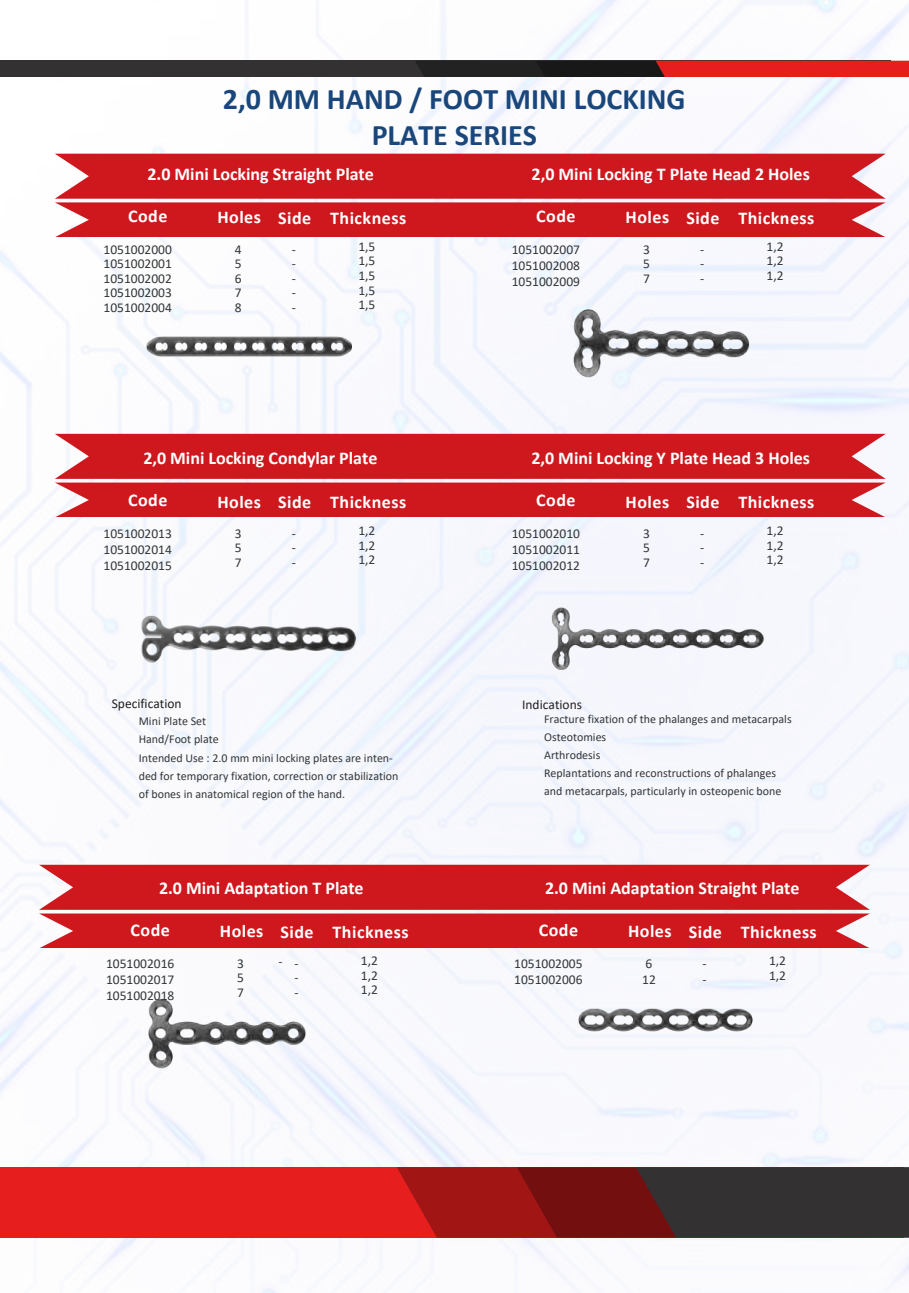
<style>
.page{position:relative;width:909px;height:1293px;background:#fff}
.page>*{position:absolute;margin:0;border:0;box-sizing:border-box;transform-origin:0 0}
.t1{font:700 30px/36px "Calibri";color:#1a477b;text-align:center}
.t2{font:700 18px "Calibri";color:#fff}
.t3{font:700 18px "Calibri";letter-spacing:.025em;color:#fff}
.t4{font:13.5px/14.7px "Calibri";color:#333738;text-align:justify}
.t5{font:13.5px "Calibri";color:#231f20}
.t6{font:12px/18px "Calibri";color:#333738}
</style>
<div class="page">
<img style="left:0;top:0;width:909px;height:1293px">
<div style="left:0;top:1167px;width:903px;height:70px;background:#e61e1e"></div>
<svg style="left:397px;top:1167px;width:512px;height:70px;background:#642122"></svg>
<div style="left:0;top:61px;width:891px;height:16px;background:#333132"></div>
<svg style="left:416px;top:61px;width:493px;height:16px"></svg>
<svg style="left:55px;top:154px;width:831px;height:83px;background:#d12a30"></svg>
<svg style="left:55px;top:434px;width:831px;height:83px;background:#d12a30"></svg>
<svg style="left:39px;top:865px;width:831px;height:83px;background:#d12a30"></svg>
<img style="left:139px;top:329px;width:224px;height:36px">
<img style="left:136px;top:602px;width:227px;height:72px">
<img style="left:564px;top:307px;width:193px;height:72px">
<img style="left:544px;top:602px;width:227px;height:72px">
<img style="left:139px;top:997px;width:172px;height:72px">
<img style="left:571px;top:1000px;width:194px;height:38px">
<h1 class="t1" style="left:223px;top:84px;width:464px">2,0 MM HAND / FOOT MINI LOCKING<br>PLATE SERIES</h1>
<h2 class="t2" style="left:147px;top:167px;width:228px">2.0 Mini Locking Straight Plate</h2>
<h2 class="t2" style="left:128px;top:208px;width:41px">Code</h2>
<h2 class="t3" style="left:217px;top:210px;width:190px">Holes Side Thickness</h2>
<p class="t4" style="left:358px;top:240px;width:19px">1,5<br>1,5<br>1,5<br>1,5<br>1,5</p>
<h2 class="t2" style="left:532px;top:167px;width:280px">2,0 Mini Locking T Plate Head 2 Holes</h2>
<h2 class="t2" style="left:536px;top:208px;width:41px">Code</h2>
<h2 class="t3" style="left:626px;top:210px;width:190px">Holes Side Thickness</h2>
<p class="t4" style="left:767px;top:240px;width:19px">1,2<br>1,2<br>1,2</p>
<p class="t4" style="left:643px;top:243px;width:8px">3<br>5<br>7</p>
<p class="t4" style="left:104px;top:243px;width:70px">1051002000<br>1051002001<br>1051002002<br>1051002003<br>1051002004</p>
<p class="t4" style="left:235px;top:243px;width:8px">4<br>5<br>6<br>7<br>8</p>
<p class="t4" style="left:512px;top:243px;width:70px;line-height:15.8px">1051002007<br>1051002008<br>1051002009</p>
<p class="t4" style="left:700px;top:243px;width:6px">- - -</p>
<p class="t4" style="left:292px;top:243px;width:6px">- - - - -</p>
<h2 class="t2" style="left:143px;top:451px;width:236px">2,0 Mini Locking Condylar Plate</h2>
<h2 class="t2" style="left:128px;top:492px;width:41px">Code</h2>
<h2 class="t3" style="left:217px;top:494px;width:190px">Holes Side Thickness</h2>
<p class="t4" style="left:358px;top:524px;width:19px">1,2<br>1,2<br>1,2</p>
<p class="t4" style="left:235px;top:527px;width:8px">3<br>5<br>7</p>
<p class="t4" style="left:104px;top:527px;width:70px;line-height:15.8px">1051002013<br>1051002014<br>1051002015</p>
<p class="t4" style="left:292px;top:527px;width:6px">- - -</p>
<h2 class="t2" style="left:531px;top:451px;width:280px">2,0 Mini Locking Y Plate Head 3 Holes</h2>
<h2 class="t2" style="left:536px;top:492px;width:41px">Code</h2>
<h2 class="t3" style="left:626px;top:494px;width:190px">Holes Side Thickness</h2>
<p class="t4" style="left:767px;top:524px;width:19px">1,2<br>1,2<br>1,2</p>
<p class="t4" style="left:643px;top:527px;width:8px">3<br>5<br>7</p>
<p class="t4" style="left:512px;top:527px;width:70px;line-height:15.8px">1051002010<br>1051002011<br>1051002012</p>
<p class="t4" style="left:700px;top:527px;width:6px">- - -</p>
<p class="t5" style="left:112px;top:698px;width:71px">Specification</p>
<p class="t5" style="left:522px;top:698px;width:61px">Indications</p>
<p class="t6" style="left:139px;top:713px;width:261px">Mini Plate Set<br>Hand/Foot plate<br>Intended Use : 2.0 mm mini locking plates are inten&shy;ded for temporary fixation, correction or stabilization of bones in anatomical region of the hand.</p>
<p class="t6" style="left:544px;top:710px;width:249px">Fracture fixation of the phalanges and metacarpals Osteotomies<br>Arthrodesis<br>Replantations and reconstructions of phalanges and metacarpals, particularly in osteopenic bone</p>
<h2 class="t2" style="left:159px;top:880px;width:206px">2.0 Mini Adaptation T Plate</h2>
<h2 class="t2" style="left:131px;top:922px;width:41px">Code</h2>
<h2 class="t3" style="left:220px;top:924px;width:190px">Holes Side Thickness</h2>
<p class="t4" style="left:361px;top:954px;width:19px">1,2<br>1,2<br>1,2</p>
<h2 class="t2" style="left:545px;top:880px;width:256px">2.0 Mini Adaptation Straight Plate</h2>
<h2 class="t2" style="left:539px;top:922px;width:41px">Code</h2>
<h2 class="t3" style="left:628px;top:924px;width:190px">Holes Side Thickness</h2>
<p class="t4" style="left:769px;top:954px;width:19px">1,2<br>1,2</p>
<p class="t4" style="left:106px;top:957px;width:70px;line-height:15.8px">1051002016<br>1051002017<br>1051002018</p>
<p class="t4" style="left:237px;top:957px;width:8px">3<br>5<br>7</p>
<p class="t4" style="left:294px;top:957px;width:6px">- - -</p>
<p class="t4" style="left:514px;top:957px;width:70px;line-height:15.8px">1051002005<br>1051002006</p>
<p class="t4" style="left:642px;top:957px;width:15px;line-height:15.8px">6<br>12</p>
<p class="t4" style="left:703px;top:957px;width:6px;line-height:15.8px">- -</p>
<p class="t4" style="left:278px;top:955px;width:6px">-</p>
</div>
